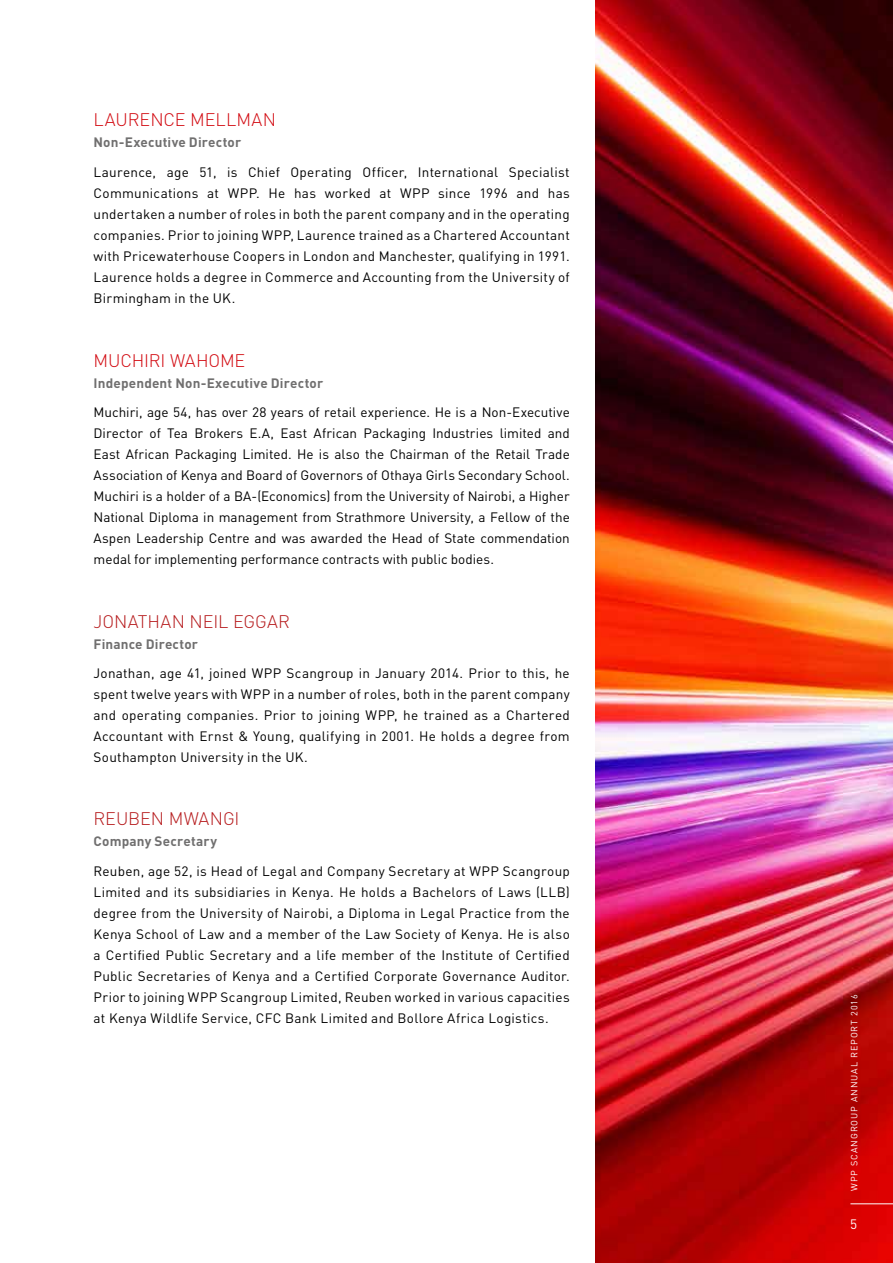
<style>
.page{position:relative;width:893px;height:1263px;background:#fff}
.page>*{position:absolute;margin:0;border:0;box-sizing:border-box;transform-origin:0 0}
.t1{font:300 18px "DIN Pro";letter-spacing:-.005em;color:#b61b1d}
.t2{font:300 18px "DIN Pro";letter-spacing:-.005em;color:#d20a11}
.t3{font:13.5px/21px "DIN Pro";letter-spacing:.02em;color:#000;text-align:justify}
.t4{font:700 13.5px "DIN Pro";letter-spacing:.01em;color:#706f6f}
.t5{font:13.5px "DIN Pro";color:#fff}
.t6{font:9px "DIN Pro";letter-spacing:.1em;color:#fff}
</style>
<div class="page">
<img style="left:595px;top:0;width:298px;height:1263px">
<hr style="left:850px;top:1203px;width:43px;height:1px;background:#fff">
<h1 class="t2" style="left:94px;top:108px;width:184px">LAURENCE MELLMAN</h1>
<p class="t4" style="left:94px;top:133px;width:149px">Non-Executive Director</p>
<p class="t3" style="left:94px;top:161px;width:478px">Laurence, age 51, is Chief Operating Officer, International Specialist Communications at WPP. He has worked at WPP since 1996 and has undertaken a number of roles in both the parent company and in the operating companies. Prior to joining WPP, Laurence trained as a Chartered Accountant with Pricewaterhouse Coopers in London and Manchester, qualifying in 1991.<br>Laurence holds a degree in Commerce and Accounting from the University of Birmingham in the UK.</p>
<h1 class="t2" style="left:94px;top:348px;width:153px">MUCHIRI WAHOME</h1>
<p class="t4" style="left:94px;top:373px;width:231px">Independent Non-Executive Director</p>
<p class="t3" style="left:94px;top:401px;width:478px">Muchiri, age 54, has over 28 years of retail experience. He is a Non-Executive Director of Tea Brokers E.A, East African Packaging Industries limited and East African Packaging Limited. He is also the Chairman of the Retail Trade Association of Kenya and Board of Governors of Othaya Girls Secondary School.<br>Muchiri is a holder of a BA-(Economics) from the University of Nairobi, a Higher National Diploma in management from Strathmore University, a Fellow of the Aspen Leadership Centre and was awarded the Head of State commendation medal for implementing performance contracts with public bodies.</p>
<h1 class="t1" style="left:94px;top:609px;width:198px">JONATHAN NEIL EGGAR</h1>
<p class="t4" style="left:94px;top:634px;width:106px">Finance Director</p>
<p class="t3" style="left:94px;top:662px;width:478px">Jonathan, age 41, joined WPP Scangroup in January 2014. Prior to this, he spent twelve years with WPP in a number of roles, both in the parent company and operating companies. Prior to joining WPP, he trained as a Chartered Accountant with Ernst &amp; Young, qualifying in 2001. He holds a degree from Southampton University in the UK.</p>
<h1 class="t1" style="left:94px;top:806px;width:147px">REUBEN MWANGI</h1>
<p class="t4" style="left:94px;top:832px;width:125px">Company Secretary</p>
<p class="t3" style="left:94px;top:860px;width:478px">Reuben, age 52, is Head of Legal and Company Secretary at WPP Scangroup Limited and its subsidiaries in Kenya. He holds a Bachelors of Laws (LLB) degree from the University of Nairobi, a Diploma in Legal Practice from the Kenya School of Law and a member of the Law Society of Kenya. He is also a Certified Public Secretary and a life member of the Institute of Certified Public Secretaries of Kenya and a Certified Corporate Governance Auditor.<br>Prior to joining WPP Scangroup Limited, Reuben worked in various capacities at Kenya Wildlife Service, CFC Bank Limited and Bollore Africa Logistics.</p>
<p class="t6" style="left:848px;top:1191px;width:198px;rotate:-90deg">WPP SCANGROUP ANNUAL REPORT 2016</p>
<p class="t5" style="left:850px;top:1215px;width:9px">5</p>
</div>
